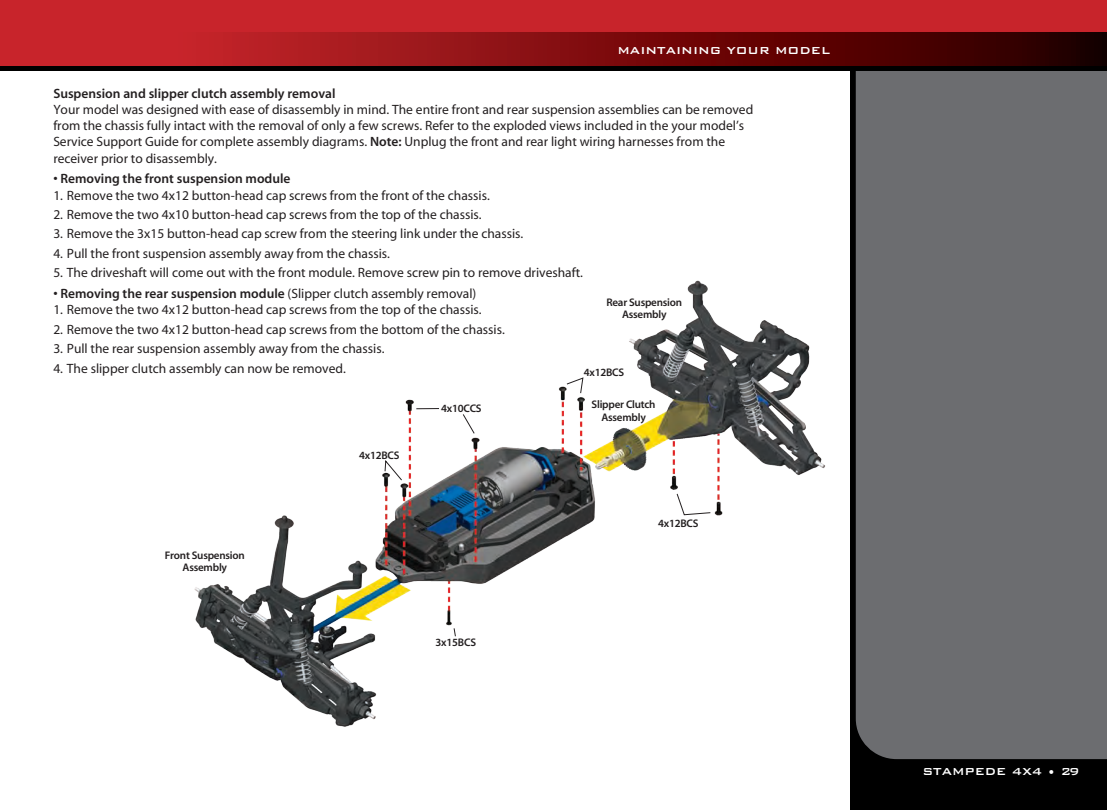
<style>
.page{position:relative;width:1107px;height:810px;background:#fff}
.page>*{position:absolute;margin:0;border:0;box-sizing:border-box;transform-origin:0 0}
.t1{font:13.5px/16.2px "Myriad";color:#231f20}
.t2{font:600 13.5px "Myriad";color:#231f20}
.t3{font:13.5px "Bank Gothic Medium BT";color:#fff}
.t4{font:600 11.1px/12.5px "Myriad";letter-spacing:-.02em;color:#231f20;text-align:center}
.s1{font-weight:600}
.s2{font-weight:400}
</style>
<div class="page">
<div style="left:850px;top:13px;width:257px;height:797px;background:#000"></div>
<div style="left:856px;top:71px;width:251px;height:688px;background:#6c6d70"></div>
<div style="left:0;top:0;width:1107px;height:70px;background:#000"></div>
<div style="left:0;top:0;width:1107px;height:51px;background:#c8242b"></div>
<svg style="left:0;top:32px;width:1107px;height:34px;background:#831013"></svg>
<img style="left:194px;top:280px;width:631px;height:447px">
<svg style="left:384px;top:459px;width:19px;height:22px"></svg>
<svg style="left:416px;top:408px;width:23px;height:1px"></svg>
<svg style="left:462px;top:413px;width:13px;height:21px"></svg>
<svg style="left:566px;top:377px;width:18px;height:17px"></svg>
<svg style="left:453px;top:628px;width:3px;height:9px"></svg>
<svg style="left:676px;top:493px;width:35px;height:22px"></svg>
<p class="t3" style="left:617px;top:43px;width:214px">MAINTAINING YOUR MODEL</p>
<p class="t2" style="left:53px;top:87px;width:284px">Suspension and slipper clutch assembly removal</p>
<p class="t1" style="left:53px;top:102px;width:702px">Your model was designed with ease of disassembly in mind. The entire front and rear suspension assemblies can be removed from the chassis fully intact with the removal of only a few screws. Refer to the exploded views included in the your model’s Service Support Guide for complete assembly diagrams. <span class="s1">Note:</span> Unplug the front and rear light wiring harnesses from the receiver prior to disassembly.</p>
<p class="t2" style="left:53px;top:172px;width:239px">• Removing the front suspension module</p>
<p class="t1" style="left:53px;top:188px;width:438px">1. Remove the two 4x12 button-head cap screws from the front of the chassis.</p>
<p class="t1" style="left:53px;top:207px;width:430px">2. Remove the two 4x10 button-head cap screws from the top of the chassis.</p>
<p class="t1" style="left:53px;top:226px;width:472px">3. Remove the 3x15 button-head cap screw from the steering link under the chassis.</p>
<p class="t1" style="left:53px;top:246px;width:338px">4. Pull the front suspension assembly away from the chassis.</p>
<p class="t1" style="left:53px;top:265px;width:531px">5. The driveshaft will come out with the front module. Remove screw pin to remove driveshaft.</p>
<p class="t2" style="left:53px;top:287px;width:425px">• Removing the rear suspension module <span class="s2">(Slipper clutch assembly removal)</span></p>
<p class="t1" style="left:53px;top:302px;width:430px">1. Remove the two 4x12 button-head cap screws from the top of the chassis.</p>
<p class="t1" style="left:53px;top:322px;width:453px">2. Remove the two 4x12 button-head cap screws from the bottom of the chassis.</p>
<p class="t1" style="left:53px;top:341px;width:333px">3. Pull the rear suspension assembly away from the chassis.</p>
<p class="t1" style="left:53px;top:361px;width:294px">4. The slipper clutch assembly can now be removed.</p>
<p class="t4" style="left:441px;top:402px;width:42px">4x10CCS</p>
<p class="t4" style="left:359px;top:449px;width:42px">4x12BCS</p>
<p class="t4" style="left:606px;top:296px;width:77px">Rear Suspension<br>Assembly</p>
<p class="t4" style="left:584px;top:367px;width:42px">4x12BCS</p>
<p class="t4" style="left:592px;top:399px;width:66px">Slipper Clutch<br>Assembly</p>
<p class="t4" style="left:165px;top:549px;width:81px">Front Suspension<br>Assembly</p>
<p class="t4" style="left:436px;top:636px;width:42px">3x15BCS</p>
<p class="t4" style="left:658px;top:518px;width:42px">4x12BCS</p>
<p class="t3" style="left:922px;top:764px;width:159px">STAMPEDE 4X4 • 29</p>
</div>
